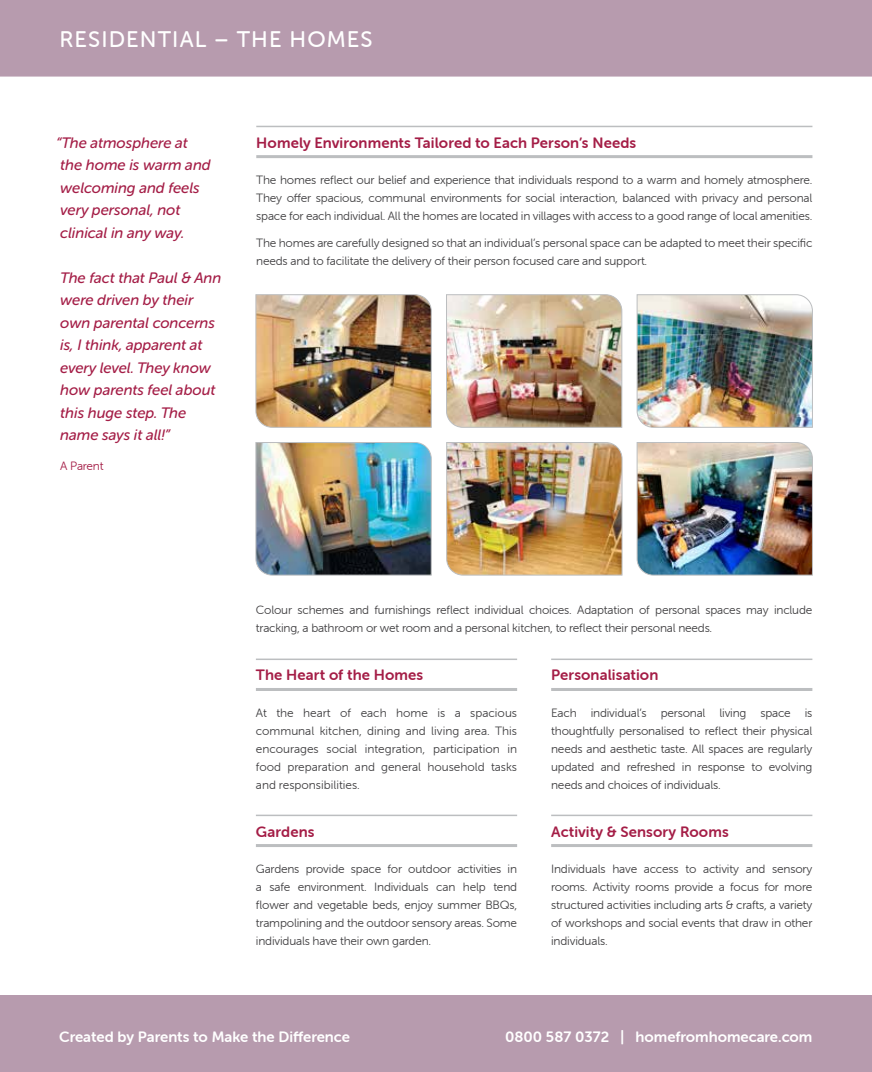
<style>
.page{position:relative;width:872px;height:1072px;background:#fff}
.page>*{position:absolute;margin:0;border:0;box-sizing:border-box;transform-origin:0 0}
.t1{font:22.5px "Museo Sans Rounded 500";letter-spacing:.05em;color:#fff}
.t2{font:italic 15px/22.5px "Museo Sans Rounded 500";letter-spacing:-.005em;color:#a41d46}
.t3{font:15px "Museo Sans Rounded 700";letter-spacing:.01em;color:#a41d46}
.t4{font:15px "Museo Sans Rounded 700";color:#fff}
.t5{font:12px/18px "Museo Sans Rounded 300";letter-spacing:-.015em;color:#414042;text-align:justify}
.t6{font:12px "Museo Sans Rounded 300";letter-spacing:-.02em;color:#a41d46}
</style>
<div class="page">
<div style="left:0;top:0;width:872px;height:77px;background:#b79bae"></div>
<div style="left:0;top:995px;width:872px;height:76px;background:#b79bae"></div>
<hr style="left:256px;top:658px;width:261px;height:2px;background:#bcbec0">
<hr style="left:256px;top:688px;width:261px;height:3px;background:#bcbec0">
<hr style="left:256px;top:814px;width:261px;height:2px;background:#bcbec0">
<hr style="left:256px;top:844px;width:261px;height:3px;background:#bcbec0">
<hr style="left:551px;top:658px;width:261px;height:2px;background:#bcbec0">
<hr style="left:551px;top:688px;width:261px;height:3px;background:#bcbec0">
<hr style="left:551px;top:814px;width:261px;height:2px;background:#bcbec0">
<hr style="left:551px;top:844px;width:261px;height:3px;background:#bcbec0">
<img style="left:255px;top:294px;width:176px;height:133px">
<img style="left:446px;top:294px;width:176px;height:133px">
<img style="left:636px;top:294px;width:177px;height:133px">
<img style="left:255px;top:442px;width:176px;height:133px">
<img style="left:446px;top:442px;width:176px;height:133px">
<img style="left:636px;top:442px;width:177px;height:133px">
<hr style="left:256px;top:126px;width:556px;height:1px;background:#bcbec0">
<hr style="left:256px;top:155px;width:556px;height:3px;background:#bcbec0">
<h1 class="t1" style="left:60px;top:27px;width:315px">RESIDENTIAL – THE HOMES</h1>
<p class="t2" style="left:56px;top:131px;width:156px">“The atmosphere at the home is warm and welcoming and feels very personal, not clinical in any way.</p>
<p class="t2" style="left:60px;top:266px;width:163px">The fact that Paul &amp; Ann were driven by their own parental concerns is, I think, apparent at every level. They know how parents feel about this huge step. The name says it all!”</p>
<p class="t6" style="left:60px;top:459px;width:45px">A Parent</p>
<p class="t3" style="left:256px;top:134px;width:381px">Homely Environments Tailored to Each Person’s Needs</p>
<p class="t5" style="left:256px;top:171px;width:557px">The homes reflect our belief and experience that individuals respond to a warm and homely atmosphere.<br>They offer spacious, communal environments for social interaction, balanced with privacy and personal space for each individual. All the homes are located in villages with access to a good range of local amenities.</p>
<p class="t5" style="left:256px;top:234px;width:557px">The homes are carefully designed so that an individual’s personal space can be adapted to meet their specific needs and to facilitate the delivery of their person focused care and support.</p>
<p class="t5" style="left:256px;top:601px;width:558px">Colour schemes and furnishings reflect individual choices. Adaptation of personal spaces may include tracking, a bathroom or wet room and a personal kitchen, to reflect their personal needs.</p>
<p class="t3" style="left:256px;top:667px;width:169px">The Heart of the Homes</p>
<p class="t5" style="left:256px;top:703px;width:263px">At the heart of each home is a spacious communal kitchen, dining and living area. This encourages social integration, participation in food preparation and general household tasks and responsibilities.</p>
<p class="t3" style="left:256px;top:823px;width:60px">Gardens</p>
<p class="t5" style="left:256px;top:859px;width:263px">Gardens provide space for outdoor activities in a safe environment. Individuals can help tend flower and vegetable beds, enjoy summer BBQs, trampolining and the outdoor sensory areas. Some individuals have their own garden.</p>
<p class="t3" style="left:551px;top:667px;width:109px">Personalisation</p>
<p class="t5" style="left:551px;top:703px;width:263px">Each individual’s personal living space is thoughtfully personalised to reflect their physical needs and aesthetic taste. All spaces are regularly updated and refreshed in response to evolving needs and choices of individuals.</p>
<p class="t3" style="left:551px;top:823px;width:179px">Activity &amp; Sensory Rooms</p>
<p class="t5" style="left:551px;top:859px;width:263px">Individuals have access to activity and sensory rooms. Activity rooms provide a focus for more structured activities including arts &amp; crafts, a variety of workshops and social events that draw in other individuals.</p>
<p class="t4" style="left:59px;top:1028px;width:292px">Created by Parents to Make the Difference</p>
<p class="t4" style="left:505px;top:1028px;width:309px">0800 587 0372 | homefromhomecare.com</p>
</div>
